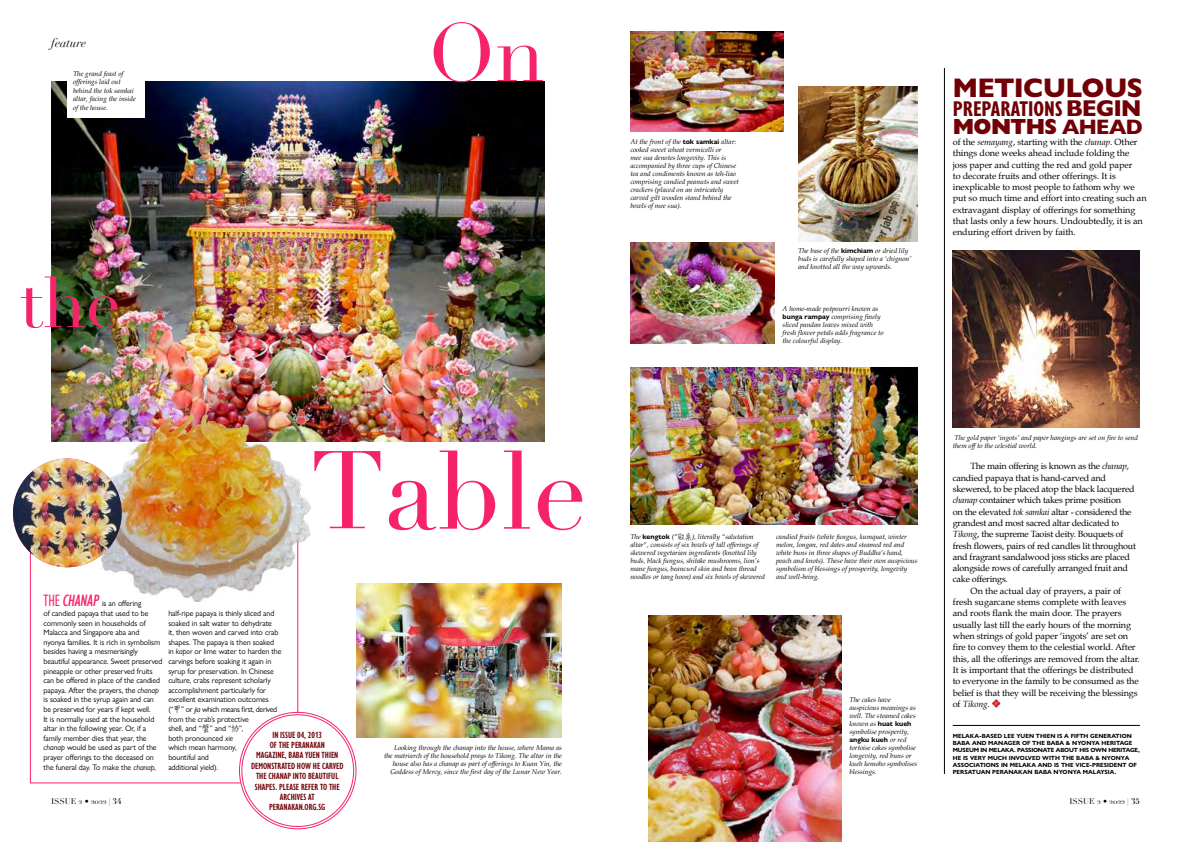
<style>
.page{position:relative;width:1191px;height:842px;background:#fff}
.page>*{position:absolute;margin:0;border:0;box-sizing:border-box;transform-origin:0 0}
.t1{font:108.4px "Didot";color:#f7226c}
.t2{font:80.9px "Didot";color:#f7226c}
.t3{font:70.2px "Didot";color:#f7226c}
.t4{font:800 27px "Gill Sans Nova";letter-spacing:-.01em;color:#700006}
.t5{font:700 condensed 22px/18px "Gill Sans Nova";color:#700006}
.t6{font:italic 12px "Didot";color:#000}
.t7{font:600 condensed 9.3px/10.4px "Gill Sans Nova";color:#700006;text-align:center}
.t8{font:9px/11.3px "Book Antiqua";letter-spacing:-.01em;color:#000}
.t9{font:italic 9px "Book Antiqua";letter-spacing:-.01em;color:#000}
.t10{font:8px/9.6px "Gill Sans Nova";letter-spacing:-.01em;color:#000}
.t11{font:8px "Didot";color:#000}
.t12{font:italic 7px/8px "Book Antiqua";color:#000}
.t13{font:700 7px "Gill Sans Nova";color:#000}
.t14{font:700 6px/7.2px "Gill Sans Nova";color:#000}
.s1{font-family:"Gill Sans Nova";font-weight:700;font-style:normal}
.s2{font-weight:800;font-stretch:normal;font-size:23px}
.s3{font-weight:800;font-stretch:normal}
.s4{font-weight:800;font-stretch:normal;font-size:21px}
.s5{font-style:italic}
.s6{font-style:normal}
.s7{font-family:"Hanzi Pen TC W3";font-style:normal}
.s8{font-stretch:condensed;font-size:17px;color:#f7226c}
.s9{font-weight:500;font-style:italic;font-stretch:condensed;font-size:17px;color:#f7226c}
.s10{font-family:"Hanzi Pen TC W3"}
.s11{font-family:"Book Antiqua";font-weight:400;font-style:italic}
.s12{font-weight:700}
</style>
<div class="page">
<img style="left:51px;top:81px;width:494px;height:360px">
<img style="left:630px;top:31px;width:153px;height:101px">
<img style="left:648px;top:616px;width:193px;height:226px">
<img style="left:952px;top:250px;width:188px;height:178px">
<img style="left:798px;top:86px;width:119px;height:156px">
<img style="left:630px;top:242px;width:144px;height:101px">
<img style="left:630px;top:368px;width:287px;height:156px">
<div style="left:67px;top:65px;width:78px;height:53px;background:#fff"></div>
<hr style="left:944px;top:68px;width:1px;height:706px;background:#000">
<hr style="left:952px;top:725px;width:188px;height:1px;background:#000">
<img style="left:87px;top:412px;width:223px;height:189px">
<svg style="left:992px;top:699px;width:8px;height:9px"></svg>
<img style="left:356px;top:583px;width:206px;height:155px">
<img style="left:13px;top:458px;width:109px;height:109px;border-radius:54px">
<h3 class="t6" style="left:51px;top:35px;width:37px">feature</h3>
<p class="t12" style="left:73px;top:69px;width:64px;line-height:8.4px">The grand feast of offerings laid out behind the tok samkai altar, facing the inside of the house.</p>
<h3 class="t3" style="left:20px;top:261px;width:103px">the</h3>
<h2 class="t2" style="left:428px;top:5px;width:118px">On</h2>
<p class="t12" style="left:630px;top:137px;width:110px">At the front of the <span class="s1">tok samkai</span> altar: cooked sweet wheat vermicelli or<br>mee sua denotes longevity. This is accompanied by three cups of Chinese tea and condiments known as teh-liao comprising candied peanuts and sweet crackers (placed on an intricately carved gilt wooden stand behind the bowls of mee sua).</p>
<p class="t12" style="left:798px;top:247px;width:115px">The base of the <span class="s1">kimchiam</span> or dried lily buds is carefully shaped into a ‘chignon’ and knotted all the way upwards.</p>
<p class="t12" style="left:782px;top:305px;width:102px">A home-made potpourri known as <span class="s1">bunga rampay</span> comprising finely sliced pandan leaves mixed with fresh flower petals adds fragrance to the colourful display.</p>
<h3 class="t4" style="left:952px;top:71px;width:192px">METICULOUS</h3>
<h3 class="t5" style="left:952px;top:99px;width:191px">PREPARATIONS <span class="s2">BEGIN<br></span><span class="s3">MONTHS</span> <span class="s4">AHEAD</span></h3>
<p class="t8" style="left:952px;top:136px;width:195px">of the <span class="s5">semayang</span>, starting with the <span class="s5">chanap</span>. Other things done weeks ahead include folding the<br>joss paper and cutting the red and gold paper<br>to decorate fruits and other offerings. It is inexplicable to most people to fathom why we put so much time and effort into creating such an extravagant display of offerings for something that lasts only a few hours. Undoubtedly, it is an enduring effort driven by faith.</p>
<p class="t12" style="left:952px;top:433px;width:187px;line-height:8.4px">The gold paper ‘ingots’ and paper hangings are set on fire to send them off to the celestial world.</p>
<h1 class="t1" style="left:310px;top:426px;width:278px">Table</h1>
<p class="t8" style="left:970px;top:461px;width:160px">The main offering is known as the <span class="s5">chanap</span>,</p>
<p class="t8" style="left:952px;top:472px;width:155px">candied papaya that is hand-carved and</p>
<p class="t8" style="left:952px;top:483px;width:183px">skewered, to be placed atop the black lacquered</p>
<p class="t8" style="left:952px;top:495px;width:170px"><span class="s5">chanap</span> container which takes prime position</p>
<p class="t8" style="left:952px;top:506px;width:180px">on the elevated <span class="s5">tok samkai</span> altar - considered the</p>
<p class="t8" style="left:952px;top:517px;width:168px">grandest and most sacred altar dedicated to</p>
<p class="t8" style="left:952px;top:528px;width:172px"><span class="s5">Tikong</span>, the supreme Taoist deity. Bouquets of</p>
<p class="t8" style="left:952px;top:540px;width:185px">fresh flowers, pairs of red candles lit throughout</p>
<p class="t8" style="left:952px;top:551px;width:179px">and fragrant sandalwood joss sticks are placed</p>
<p class="t8" style="left:952px;top:562px;width:177px">alongside rows of carefully arranged fruit and</p>
<p class="t8" style="left:952px;top:574px;width:57px">cake offerings.</p>
<p class="t8" style="left:970px;top:585px;width:152px">On the actual day of prayers, a pair of</p>
<p class="t8" style="left:952px;top:596px;width:175px">fresh sugarcane stems complete with leaves</p>
<p class="t8" style="left:952px;top:608px;width:170px">and roots flank the main door. The prayers</p>
<p class="t8" style="left:952px;top:619px;width:180px">usually last till the early hours of the morning</p>
<p class="t8" style="left:952px;top:630px;width:177px">when strings of gold paper ‘ingots’ are set on</p>
<p class="t8" style="left:952px;top:641px;width:184px">fire to convey them to the celestial world. After</p>
<p class="t8" style="left:952px;top:653px;width:188px">this, all the offerings are removed from the altar.</p>
<p class="t8" style="left:952px;top:664px;width:182px">It is important that the offerings be distributed</p>
<p class="t8" style="left:952px;top:675px;width:187px">to everyone in the family to be consumed as the</p>
<p class="t8" style="left:952px;top:687px;width:186px">belief is that they will be receiving the blessings</p>
<p class="t9" style="left:952px;top:698px;width:39px"><span class="s6">of</span> Tikong<span class="s6">.</span></p>
<p class="t12" style="left:630px;top:533px;width:136px">The <span class="s1">kengtok</span> (“<span class="s7">敬桌</span>), literally “salutation altar", consists of six bowls of tall offerings of skewered vegetarian ingredients (knotted lily buds, black fungus, shitake mushrooms, lion’s mane fungus, beancurd skin and bean thread noodles or tang hoon) and six bowls of skewered</p>
<p class="t12" style="left:776px;top:533px;width:143px">candied fruits (white fungus, kumquat, winter melon, longan, red dates and steamed red and white buns in three shapes of Buddha’s hand, peach and knots). These have their own auspicious symbolism of blessings of prosperity, longevity and well-being.</p>
<p class="t10" style="left:44px;top:599px;width:121px"><span class="s8">THE</span> <span class="s9">CHANAP</span> is an offering<br>of candied papaya that used to be commonly seen in households of Malacca and Singapore aba and nyonya families. It is rich in symbolism besides having a mesmerisingly beautiful appearance. Sweet preserved pineapple or other preserved fruits can be offered in place of the candied papaya. After the prayers, the <span class="s5">chanap </span>is soaked in the syrup again and can be preserved for years if kept well.<br>It is normally used at the household altar in the following year. Or, if a family member dies that year, the <span class="s5">chanap</span> would be used as part of the prayer offerings to the deceased on the funeral day. To make the <span class="s5">chanap</span>,</p>
<p class="t10" style="left:168px;top:608px;width:115px">half-ripe papaya is thinly sliced and soaked in salt water to dehydrate<br>it, then woven and carved into crab shapes. The papaya is then soaked in <span class="s5">kapor</span> or lime water to harden the carvings before soaking it again in syrup for preservation. In Chinese culture, crabs represent scholarly accomplishment particularly for excellent examination outcomes<br>(“<span class="s10">甲</span>” or <span class="s5">jia</span> which means first, derived from the crab’s protective<br>shell, and “<span class="s10">蟹</span>” and “<span class="s10">协</span>”,<br>both pronounced <span class="s5">xie<br></span>which mean harmony,<br>bountiful and<br>additional yield).</p>
<p class="t12" style="left:849px;top:696px;width:68px">The cakes have auspicious meanings as well. The steamed cakes</p>
<p class="t13" style="left:849px;top:719px;width:63px"><span class="s11">known as</span> huat kueh</p>
<p class="t12" style="left:849px;top:728px;width:61px">symbolise prosperity,</p>
<p class="t13" style="left:849px;top:735px;width:59px">angku kueh <span class="s11">or red</span></p>
<p class="t12" style="left:849px;top:744px;width:69px">tortoise cakes symbolise longevity, red buns or kueh kemoho symbolises blessings.</p>
<h3 class="t7" style="left:251px;top:729px;width:94px">IN ISSUE 04, 2013<br>OF THE PERANAKAN<br>MAGAZINE, BABA YUEN THIEN<br>DEMONSTRATED HOW HE CARVED<br>THE CHANAP INTO BEAUTIFUL<br>SHAPES. PLEASE REFER TO THE<br>ARCHIVES AT<br>PERANAKAN.ORG.SG</h3>
<p class="t14" style="left:952px;top:732px;width:188px">MELAKA-BASED LEE YUEN THIEN IS A FIFTH GENERATION BABA AND MANAGER OF THE BABA &amp; NYONYA HERITAGE MUSEUM IN MELAKA. PASSIONATE ABOUT HIS OWN HERITAGE, HE IS VERY MUCH INVOLVED WITH THE BABA &amp; NYONYA ASSOCIATIONS IN MELAKA AND IS THE VICE-PRESIDENT OF PERSATUAN PERANAKAN BABA NYONYA MALAYSIA.</p>
<p class="t12" style="left:384px;top:744px;width:179px;text-align:right">Looking through the chanap into the house, where Mama as the matriarch of the household prays to Tikong. The altar in the house also has a chanap as part of offerings to Kuan Yin, the Goddess of Mercy, since the first day of the Lunar New Year.</p>
<p class="t11" style="left:51px;top:796px;width:72px">ISSUE 2 • 2022 | <span class="s12">34</span></p>
<p class="t11" style="left:1069px;top:796px;width:72px">ISSUE 2 • 2022 | <span class="s12">35</span></p>
</div>
